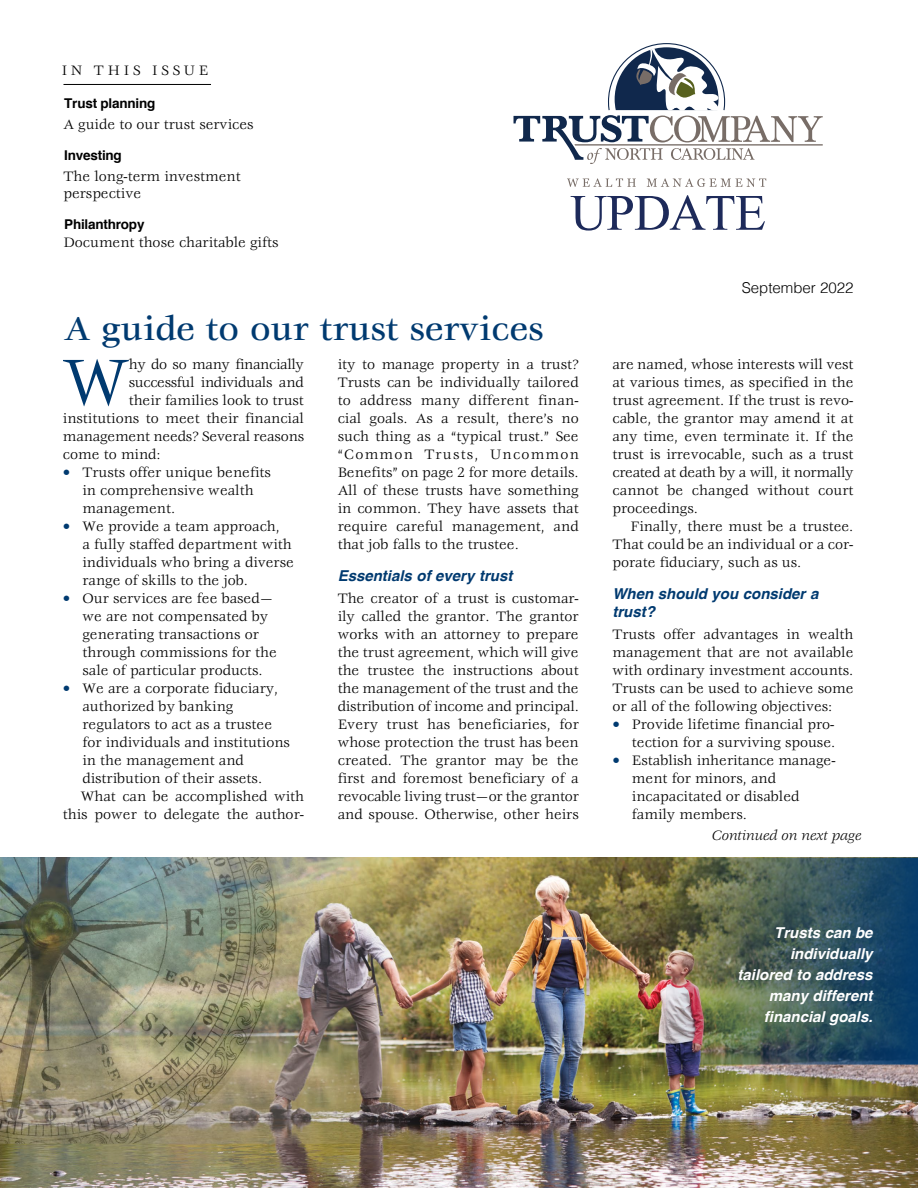
<style>
.page{position:relative;width:918px;height:1188px;background:#fff}
.page>*{position:absolute;margin:0;border:0;box-sizing:border-box;transform-origin:0 0}
.Body_no_indent{font:72.45px "Veljovic";color:#003a70}
.t1{font:51px "Times New Roman";letter-spacing:-.015em;color:#1d2a5a}
.Headline{font:500 36px "Veljovic";color:#003a70}
.Body_no_indent-2{font:15px/18px "Veljovic";color:#000;text-align:justify}
.Bulleted_body{font:15px/18px "Veljovic";color:#000}
.Body{font:15px/18px "Veljovic";color:#000;text-align:justify}
.Color_subhead{font:italic 700 15px/21px "Helvetica";color:#fff;text-align:right}
.Color_subhead-2{font:italic 700 15px/18px "Helvetica";color:#003a70}
.Body_no_indent-3{font:15px "Veljovic";letter-spacing:-.02em;color:#000}
.Body_no_indent-4{font:italic 15px "Veljovic";color:#000}
.t2{font:300 15px "Helvetica";color:#000}
.Body-2{font:15px "Veljovic";letter-spacing:.25em;color:#000}
.Body-3{font:700 13.5px "Helvetica";letter-spacing:-.015em;color:#000}
.s1{color:#003a70}
</style>
<div class="page">
<hr style="left:63px;top:84px;width:148px;height:1px;background:#000">
<img style="left:0;top:858px;width:918px;height:330px">
<img style="left:666px;top:858px;width:252px;height:207px">
<svg style="left:514px;top:43px;width:309px;height:121px"></svg>
<svg style="left:567px;top:178px;width:69px;height:9px"></svg>
<svg style="left:647px;top:178px;width:119px;height:9px"></svg>
<p class="Body-2" style="left:62px;top:62px;width:148px">IN THIS ISSUE</p>
<p class="Body-3" style="left:64px;top:92px;width:93px">Trust planning</p>
<p class="Body_no_indent-2" style="left:63px;top:116px;width:192px">A guide to our trust services</p>
<p class="Body-3" style="left:64px;top:144px;width:59px">Investing</p>
<p class="Body_no_indent-2" style="left:63px;top:169px;width:179px;line-height:16.5px">The long-term investment perspective</p>
<p class="Body-3" style="left:64px;top:213px;width:82px">Philanthropy</p>
<p class="Body_no_indent-2" style="left:63px;top:234px;width:216px">Document those charitable gifts</p>
<h2 class="t1" style="left:570px;top:178px;width:197px">UPDATE</h2>
<p class="t2" style="left:742px;top:275px;width:113px">September 2022</p>
<p class="Headline" style="left:64px;top:309px;width:481px">A guide to our trust services</p>
<p class="Body_no_indent" style="left:63px;top:343px;width:67px">W</p>
<p class="Body_no_indent-3" style="left:129px;top:356px;width:177px">hy do so many financially</p>
<p class="Body" style="left:338px;top:356px;width:243px">ity to manage property in a trust?<br>Trusts can be individually tailored to address many different finan&shy;cial goals. As a result, there’s no such thing as a “typical trust.” See “Common Trusts, Uncommon Benefits” on page 2 for more details.<br>All of these trusts have something in common. They have assets that require careful management, and that job falls to the trustee.</p>
<p class="Color_subhead-2" style="left:338px;top:567px;width:176px">Essentials of every trust</p>
<p class="Body_no_indent-2" style="left:338px;top:590px;width:243px">The creator of a trust is customar&shy;ily called the grantor. The grantor works with an attorney to prepare the trust agreement, which will give the trustee the instructions about the management of the trust and the distribution of income and principal.<br>Every trust has beneficiaries, for whose protection the trust has been created. The grantor may be the first and foremost beneficiary of a revocable living trust—or the grantor and spouse. Otherwise, other heirs</p>
<p class="Body_no_indent-3" style="left:129px;top:374px;width:177px">successful individuals and</p>
<p class="Body_no_indent-2" style="left:129px;top:392px;width:177px">their families look to trust</p>
<p class="Body_no_indent-2" style="left:63px;top:410px;width:243px">institutions to meet their financial</p>
<p class="Body_no_indent-2" style="left:63px;top:428px;width:243px">management needs? Several reasons</p>
<p class="Body_no_indent-2" style="left:63px;top:446px;width:99px">come to mind:</p>
<p class="Bulleted_body" style="left:82px;top:464px;width:190px;text-indent:-20px"><span class="s1">•</span> Trusts offer unique benefits in comprehensive wealth management.</p>
<p class="Bulleted_body" style="left:82px;top:518px;width:213px;text-indent:-20px"><span class="s1">•</span> We provide a team approach,<br>a fully staffed department with individuals who bring a diverse range of skills to the job.</p>
<p class="Bulleted_body" style="left:82px;top:590px;width:196px;text-indent:-20px"><span class="s1">•</span> Our services are fee based— we are not compensated by generating transactions or through commissions for the sale of particular products.</p>
<p class="Bulleted_body" style="left:82px;top:680px;width:209px;text-indent:-20px"><span class="s1">•</span> We are a corporate fiduciary, authorized by banking regulators to act as a trustee for individuals and institutions in the management and distribution of their assets.</p>
<p class="Body" style="left:63px;top:788px;width:243px;text-align:right">What can be accomplished with this power to delegate the author-</p>
<p class="Body_no_indent-2" style="left:612px;top:356px;width:243px">are named, whose interests will vest at various times, as specified in the trust agreement. If the trust is revo&shy;cable, the grantor may amend it at any time, even terminate it. If the trust is irrevocable, such as a trust created at death by a will, it normally cannot be changed without court proceedings.</p>
<p class="Body" style="left:612px;top:518px;width:243px;text-indent:18px">Finally, there must be a trustee.<br>That could be an individual or a cor&shy;porate fiduciary, such as us.</p>
<p class="Color_subhead-2" style="left:612px;top:585px;width:207px">When should you consider a trust?</p>
<p class="Body_no_indent-2" style="left:612px;top:626px;width:243px">Trusts offer advantages in wealth management that are not available with ordinary investment accounts.<br>Trusts can be used to achieve some or all of the following objectives:</p>
<p class="Bulleted_body" style="left:612px;top:716px;width:224px;text-align:right"><span class="s1">•</span> Provide lifetime financial pro&shy;tection for a surviving spouse.</p>
<p class="Bulleted_body" style="left:632px;top:752px;width:205px;text-indent:-20px"><span class="s1">•</span> Establish inheritance manage&shy;ment for minors, and incapacitated or disabled family members.</p>
<p class="Body_no_indent-4" style="left:712px;top:827px;width:151px">Continued on next page</p>
<p class="Color_subhead" style="left:738px;top:922px;width:137px">Trusts can be individually tailored to address many different financial goals.</p>
</div>
